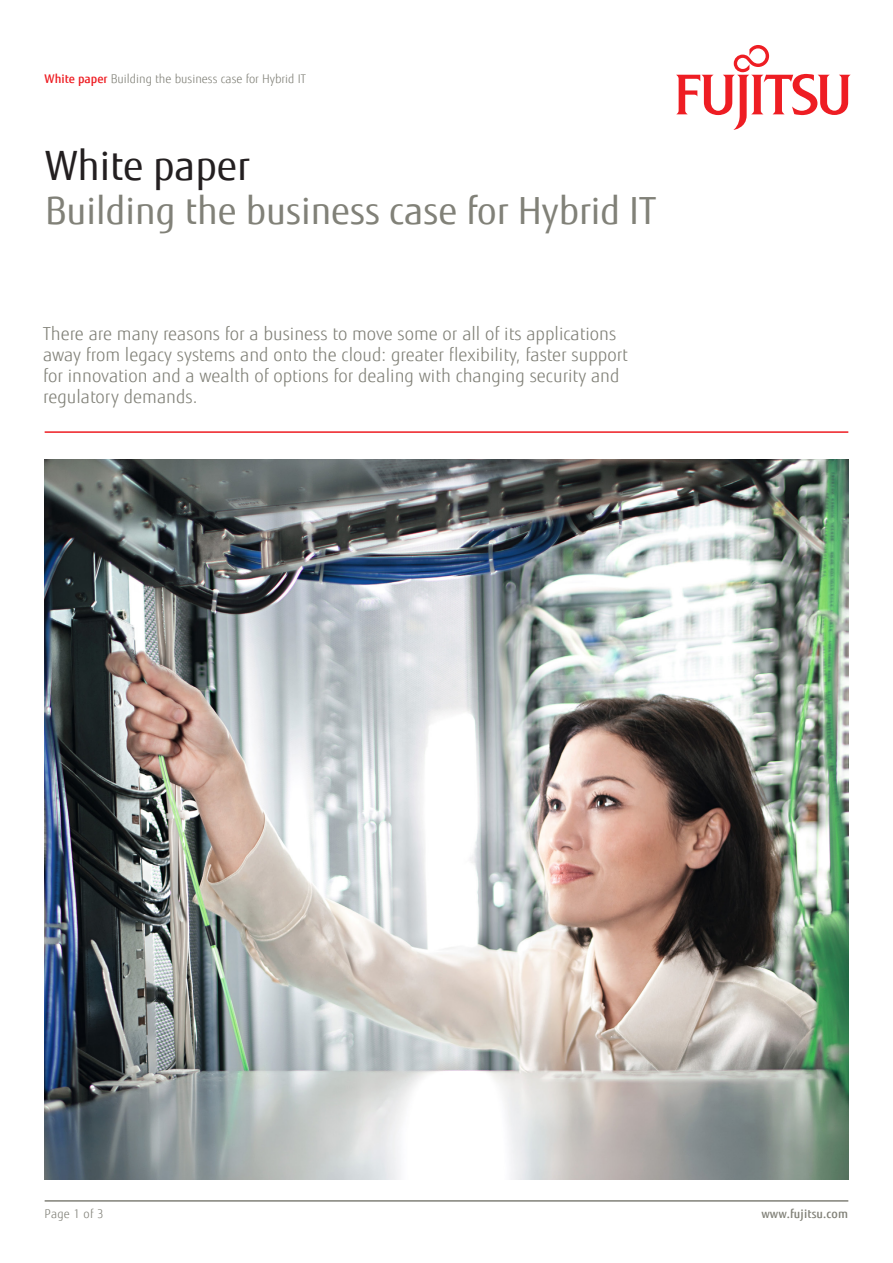
<style>
.page{position:relative;width:893px;height:1263px;background:#fff}
.page>*{position:absolute;margin:0;border:0;box-sizing:border-box;transform-origin:0 0}
.t1{font:40.5px "Fujitsu Sans";color:#231f20}
.t2{font:37.5px "Fujitsu Sans";color:#818178}
.Copy{font:300 18px/21px "Fujitsu Sans";color:#818178}
.Copy-2{font:300 12px "Fujitsu Sans";color:#818178}
.Copy-3{font:500 12px "Fujitsu Sans";letter-spacing:.01em;color:#818178}
.s1{font-weight:500;color:#ee1d23}
</style>
<div class="page">
<img style="left:45px;top:459px;width:803px;height:720px">
<svg style="left:676px;top:45px;width:175px;height:85px"></svg>
<hr style="left:45px;top:431px;width:803px;height:2px;background:#ee1d23">
<hr style="left:45px;top:1200px;width:803px;height:2px;background:#818178">
<p class="Copy-2" style="left:45px;top:72px;width:263px"><span class="s1">White paper</span> Building the business case for Hybrid IT</p>
<p class="t1" style="left:45px;top:141px;width:207px">White paper</p>
<p class="t2" style="left:45px;top:188px;width:612px">Building the business case for Hybrid IT</p>
<p class="Copy" style="left:43px;top:324px;width:586px">There are many reasons for a business to move some or all of its applications away from legacy systems and onto the cloud: greater flexibility, faster support for innovation and a wealth of options for dealing with changing security and regulatory demands.</p>
<p class="Copy-2" style="left:45px;top:1207px;width:60px">Page 1 of 3</p>
<p class="Copy-3" style="left:761px;top:1207px;width:88px">www.fujitsu.com</p>
</div>
